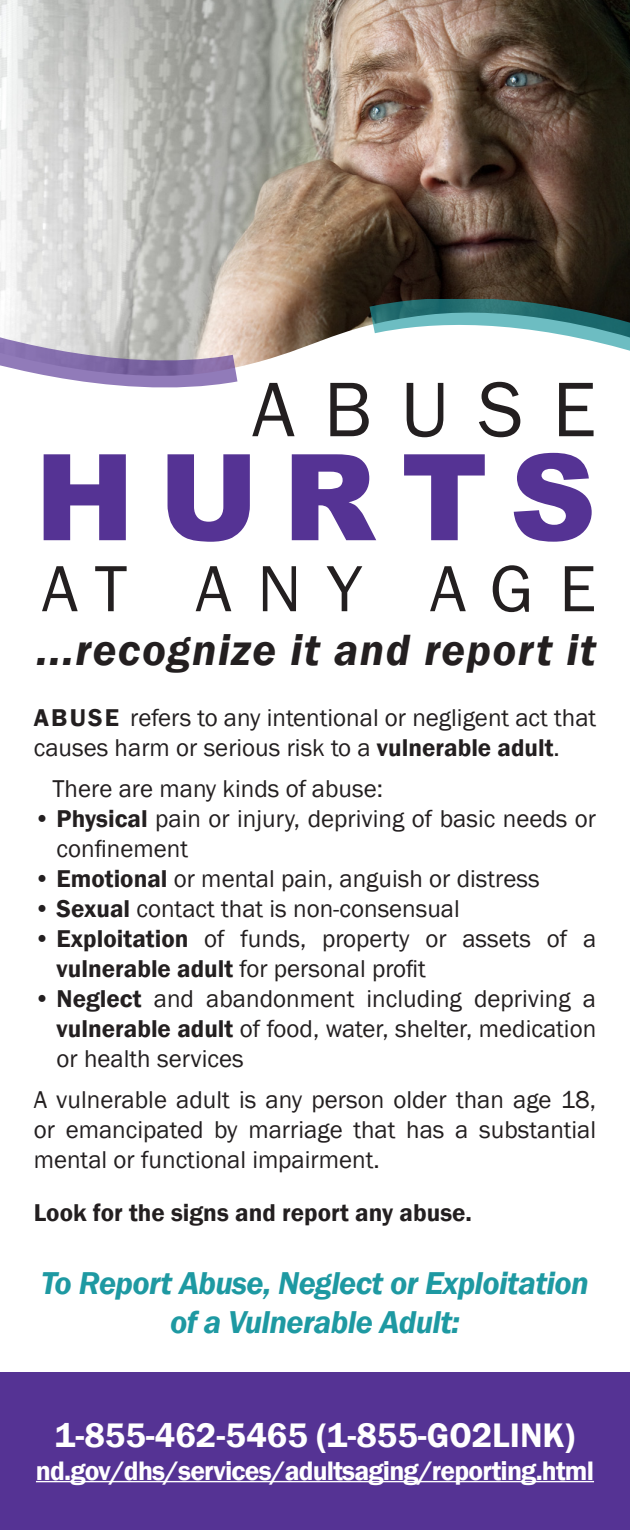
<style>
.page{position:relative;width:630px;height:1530px;background:#fff}
.page>*{position:absolute;margin:0;border:0;box-sizing:border-box;transform-origin:0 0}
.t1{font:900 120px "Arial";letter-spacing:.2em;color:#553394}
.t2{font:80px "Franklin Gothic";letter-spacing:.36em;color:#231f20}
.t3{font:67.5px "Franklin Gothic";letter-spacing:.38em;color:#231f20}
.t4{font:italic 600 45px "Franklin Gothic";letter-spacing:.03em;color:#231f20}
.t5{font:600 35px "Franklin Gothic";color:#fff}
.t6{font:italic 600 32.5px/39px "Franklin Gothic";letter-spacing:-.02em;color:#1e99a2;text-align:center}
.t7{font:600 27.5px "Franklin Gothic";letter-spacing:-.03em;color:#fff}
.t8{font:25px/30px "Franklin Gothic";color:#231f20}
.t9{font:600 25px "Franklin Gothic";color:#231f20}
.s1{font-weight:600}
</style>
<div class="page">
<img style="left:0;top:0;width:630px;height:367px">
<svg style="left:367px;top:299px;width:263px;height:59px"></svg>
<svg style="left:0;top:329px;width:238px;height:59px;background:#b3a8c2"></svg>
<div style="left:0;top:1373px;width:630px;height:157px;background:#553394"></div>
<hr style="left:36px;top:1481px;width:558px;height:1px;background:#fff">
<p class="t2" style="left:252px;top:360px;width:346px">ABUSE</p>
<p class="t1" style="left:35px;top:410px;width:563px">HURTS</p>
<p class="t3" style="left:42px;top:547px;width:556px">AT ANY AGE</p>
<p class="t4" style="left:36px;top:621px;width:561px">...recognize it and report it</p>
<p class="t8" style="left:34px;top:703px;width:564px"><span class="s1">ABUSE</span> refers to any intentional or negligent act that causes harm or serious risk to a <span class="s1">vulnerable adult</span>.</p>
<p class="t8" style="left:52px;top:774px;width:332px">There are many kinds of abuse:</p>
<p class="t8" style="left:57px;top:804px;width:541px;text-indent:-23px">• <span class="s1">Physical</span> pain or injury, depriving of basic needs or confinement</p>
<p class="t8" style="left:34px;top:864px;width:507px">• <span class="s1">Emotional</span> or mental pain, anguish or distress</p>
<p class="t8" style="left:34px;top:894px;width:428px">• <span class="s1">Sexual</span> contact that is non-consensual</p>
<p class="t8" style="left:57px;top:924px;width:541px;text-indent:-23px">• <span class="s1">Exploitation</span> of funds, property or assets of a <span class="s1">vulnerable adult</span> for personal profit</p>
<p class="t8" style="left:57px;top:984px;width:541px;text-align:justify;text-indent:-23px">• <span class="s1">Neglect</span> and abandonment including depriving a <span class="s1">vulnerable adult</span> of food, water, shelter, medication or health services</p>
<p class="t8" style="left:34px;top:1086px;width:564px;text-align:justify">A vulnerable adult is any person older than age 18, or emancipated by marriage that has a substantial mental or functional impairment.</p>
<p class="t9" style="left:34px;top:1197px;width:440px">Look for the signs and report any abuse.</p>
<p class="t6" style="left:41px;top:1263px;width:549px">To Report Abuse, Neglect or Exploitation of a Vulnerable Adult:</p>
<p class="t5" style="left:55px;top:1413px;width:522px">1-855-462-5465 (1-855-GO2LINK)</p>
<p class="t7" style="left:36px;top:1453px;width:560px">nd.gov/dhs/services/adultsaging/reporting.html</p>
</div>
